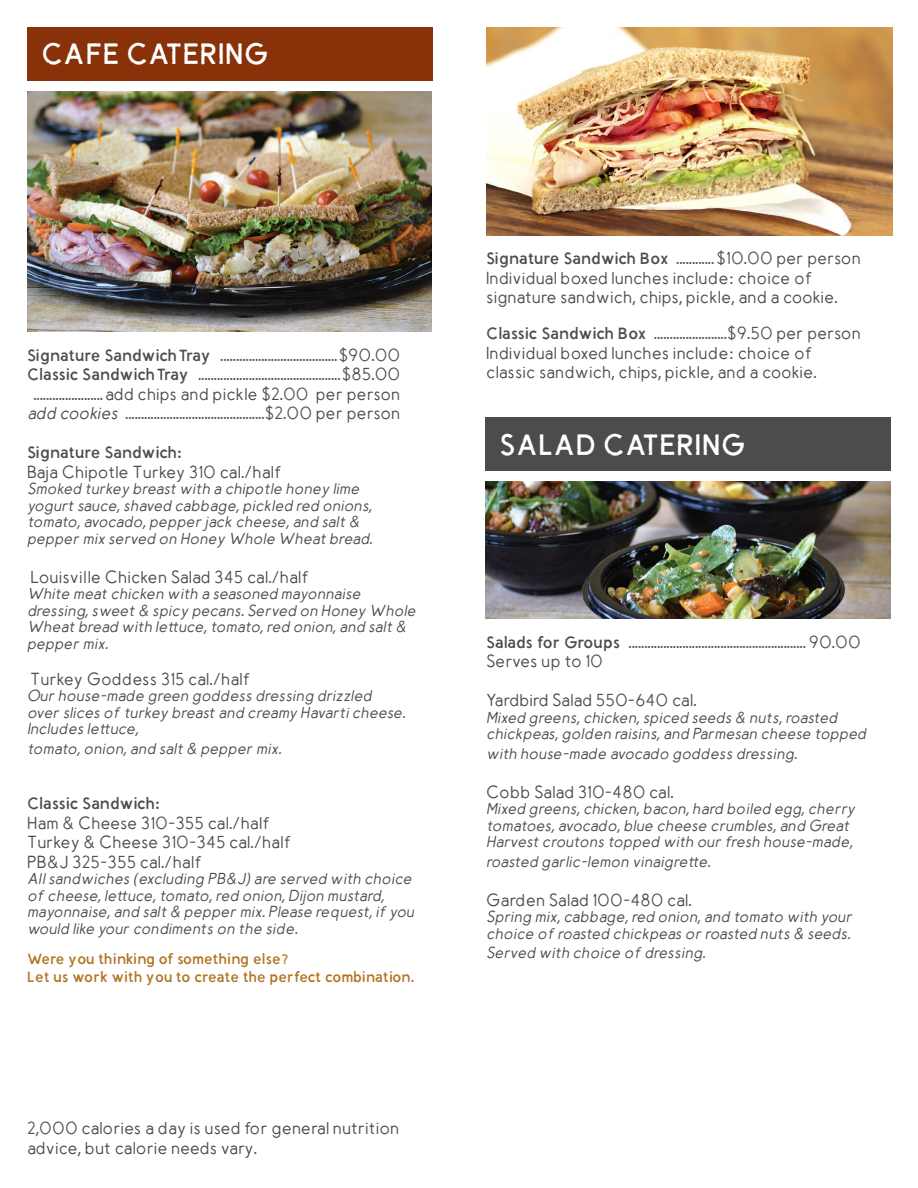
<style>
.page{position:relative;width:918px;height:1188px;background:#fff}
.page>*{position:absolute;margin:0;border:0;box-sizing:border-box;transform-origin:0 0}
.t1{font:30px "GH Simple Rustic";color:#fff}
.t2{font:600 16.5px/19.5px "GH Simple";color:#4b4c4d}
.t3{font:16.5px "GH Simple Rustic";letter-spacing:-.025em;color:#4b4c4d}
.t4{font:italic 600 15px/16.5px "GH Simple";color:#4b4c4d}
.t5{font:italic 600 15px/16.5px "GH Simple";letter-spacing:-.02em;color:#4b4c4d}
.t6{font:15px/18px "GH Simple Rustic";letter-spacing:-.03em;color:#b2731f}
.s1{font-family:"GH Simple Rustic";font-weight:400}
.s2{font-style:italic}
</style>
<div class="page">
<div style="left:27px;top:27px;width:406px;height:53px;background:#893209"></div>
<div style="left:485px;top:417px;width:406px;height:53px;background:#4b4c4d"></div>
<img style="left:27px;top:92px;width:405px;height:239px">
<img style="left:486px;top:27px;width:406px;height:208px">
<img style="left:485px;top:482px;width:405px;height:137px">
<h1 class="t1" style="left:41px;top:38px;width:230px">CAFE CATERING</h1>
<p class="t2" style="left:27px;top:346px;width:375px;text-align:center"><span class="s1">Signature Sandwich Tray</span> .....................................$90.00<br><span class="s1">Classic Sandwich Tray</span> .............................................$85.00 ......................add chips and pickle $2.00 per person <span class="s2">add cookies</span> ............................................$2.00 per person</p>
<p class="t3" style="left:27px;top:443px;width:156px">Signature Sandwich:</p>
<p class="t2" style="left:27px;top:463px;width:257px">Baja Chipotle Turkey 310 cal./half</p>
<p class="t4" style="left:27px;top:482px;width:347px">Smoked turkey breast with a chipotle honey lime yogurt sauce, shaved cabbage, pickled red onions, tomato, avocado, pepper jack cheese, and salt &amp; pepper mix served on Honey Whole Wheat bread.</p>
<p class="t2" style="left:30px;top:568px;width:281px">Louisville Chicken Salad 345 cal./half</p>
<p class="t4" style="left:27px;top:587px;width:391px">White meat chicken with a seasoned mayonnaise dressing, sweet &amp; spicy pecans. Served on Honey Whole Wheat bread with lettuce, tomato, red onion, and salt &amp; pepper mix.</p>
<p class="t2" style="left:30px;top:670px;width:222px">Turkey Goddess 315 cal./half</p>
<p class="t4" style="left:27px;top:689px;width:380px">Our house-made green goddess dressing drizzled over slices of turkey breast and creamy Havarti cheese.<br>Includes lettuce,</p>
<p class="t4" style="left:27px;top:741px;width:256px">tomato, onion, and salt &amp; pepper mix.</p>
<p class="t3" style="left:27px;top:794px;width:134px">Classic Sandwich:</p>
<p class="t2" style="left:27px;top:814px;width:266px">Ham &amp; Cheese 310-355 cal./half<br>Turkey &amp; Cheese 310-345 cal./half<br>PB&amp;J 325-355 cal./half</p>
<p class="t4" style="left:27px;top:872px;width:389px">All sandwiches (excluding PB&amp;J) are served with choice of cheese, lettuce, tomato, red onion, Dijon mustard, mayonnaise, and salt &amp; pepper mix. Please request, if you would like your condiments on the side.</p>
<p class="t6" style="left:27px;top:950px;width:389px">Were you thinking of something else?<br>Let us work with you to create the perfect combination.</p>
<p class="t2" style="left:27px;top:1120px;width:374px">2,000 calories a day is used for general nutrition advice, but calorie needs vary.</p>
<p class="t2" style="left:486px;top:250px;width:376px"><span class="s1">Signature Sandwich Box</span> ............ $10.00 per person<br>Individual boxed lunches include: choice of signature sandwich, chips, pickle, and a cookie.</p>
<p class="t2" style="left:486px;top:325px;width:376px"><span class="s1">Classic Sandwich Box</span> .......................$9.50 per person<br>Individual boxed lunches include: choice of classic sandwich, chips, pickle, and a cookie.</p>
<h1 class="t1" style="left:499px;top:428px;width:248px">SALAD CATERING</h1>
<p class="t2" style="left:486px;top:633px;width:376px"><span class="s1">Salads for Groups</span> ........................................................ 90.00<br>Serves up to 10</p>
<p class="t2" style="left:486px;top:692px;width:212px">Yardbird Salad 550-640 cal.</p>
<p class="t4" style="left:486px;top:710px;width:382px">Mixed greens, chicken, spiced seeds &amp; nuts, roasted chickpeas, golden raisins, and Parmesan cheese topped</p>
<p class="t4" style="left:486px;top:746px;width:312px">with house-made avocado goddess dressing.</p>
<p class="t2" style="left:486px;top:783px;width:189px">Cobb Salad 310-480 cal.</p>
<p class="t5" style="left:486px;top:802px;width:371px">Mixed greens, chicken, bacon, hard boiled egg, cherry tomatoes, avocado, blue cheese crumbles, and Great<br>Harvest croutons topped with our fresh house-made,</p>
<p class="t4" style="left:486px;top:854px;width:226px">roasted garlic-lemon vinaigrette.</p>
<p class="t2" style="left:486px;top:891px;width:207px">Garden Salad 100-480 cal.</p>
<p class="t4" style="left:486px;top:910px;width:368px">Spring mix, cabbage, red onion, and tomato with your choice of roasted chickpeas or roasted nuts &amp; seeds.</p>
<p class="t4" style="left:486px;top:946px;width:221px">Served with choice of dressing.</p>
</div>
